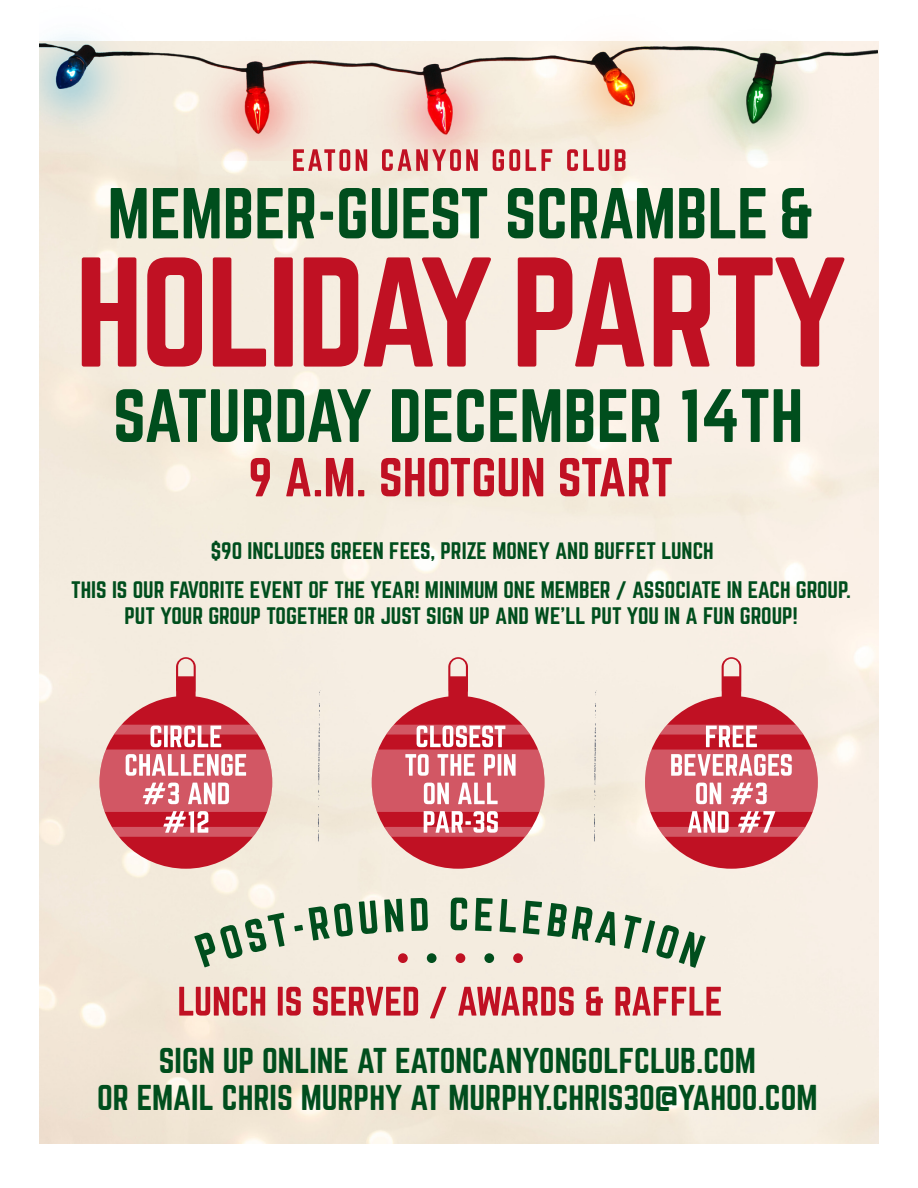
<style>
.page{position:relative;width:918px;height:1188px;background:#fff}
.page>*{position:absolute;margin:0;border:0;box-sizing:border-box;transform-origin:0 0}
.t1{font:66px "Norwester";color:#004e1d}
.t2{font:31.5px/37.5px "Norwester";color:#004e1d;text-align:center}
.t3{font:21px "Norwester";color:#004e1d}
</style>
<div class="page">
<img style="left:39px;top:41px;width:839px;height:1103px">
<svg style="left:111px;top:188px;width:700px;height:50px;background:#729878"></svg>
<svg style="left:82px;top:257px;width:762px;height:110px;background:#da7b7f"></svg>
<svg style="left:251px;top:458px;width:421px;height:38px;background:#db8384"></svg>
<svg style="left:293px;top:161px;width:332px;height:10px;background:#de9291"></svg>
<svg style="left:179px;top:987px;width:542px;height:31px;background:#dc8b8b"></svg>
<svg style="left:645px;top:657px;width:173px;height:212px;background:#de8a8e"></svg>
<svg style="left:372px;top:657px;width:173px;height:212px;background:#de8a8e"></svg>
<svg style="left:99px;top:657px;width:173px;height:212px;background:#dd888c"></svg>
<svg style="left:594px;top:690px;width:2px;height:151px"></svg>
<svg style="left:318px;top:690px;width:2px;height:151px"></svg>
<svg style="left:194px;top:898px;width:512px;height:70px;background:#c4cdb9"></svg>
<img style="left:39px;top:34px;width:838px;height:127px">
<div style="left:398px;top:953px;width:10px;height:10px;background:#c01123;border-radius:50%"></div>
<div style="left:427px;top:953px;width:10px;height:10px;background:#004e1d;border-radius:50%"></div>
<div style="left:456px;top:953px;width:9px;height:10px;background:#c01123;border-radius:50%"></div>
<div style="left:484px;top:953px;width:10px;height:10px;background:#004e1d;border-radius:50%"></div>
<div style="left:513px;top:953px;width:10px;height:10px;background:#c01123;border-radius:50%"></div>
<p class="t1" style="left:113px;top:384px;width:692px">SATURDAY DECEMBER 14TH</p>
<p class="t3" style="left:211px;top:540px;width:504px">$90 INCLUDES GREEN FEES, PRIZE MONEY AND BUFFET LUNCH</p>
<p class="t3" style="left:71px;top:580px;width:781px">THIS IS OUR FAVORITE EVENT OF THE YEAR! MINIMUM ONE MEMBER / ASSOCIATE IN EACH GROUP.</p>
<p class="t3" style="left:124px;top:606px;width:675px">PUT YOUR GROUP TOGETHER OR JUST SIGN UP AND WE’LL PUT YOU IN A FUN GROUP!</p>
<p class="t2" style="left:97px;top:1043px;width:722px">SIGN UP ONLINE AT EATONCANYONGOLFCLUB.COM<br>OR EMAIL CHRIS MURPHY AT MURPHY.CHRIS30@YAHOO.COM</p>
</div>
